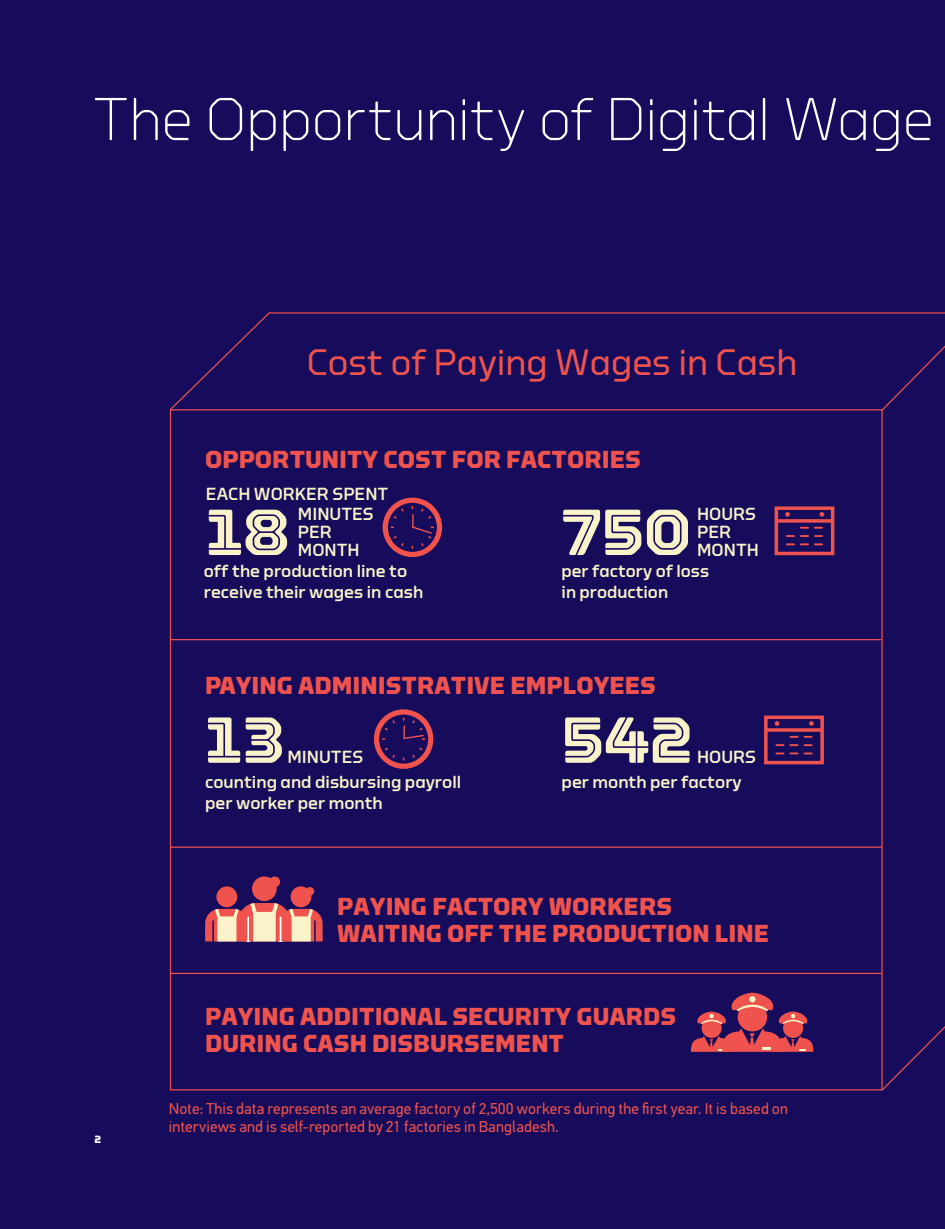
<style>
.page{position:relative;width:945px;height:1229px;background:#fff}
.page>*{position:absolute;margin:0;border:0;box-sizing:border-box;transform-origin:0 0}
.t1{font:64.75px "Torque Inline";color:#faf2c9}
.t2{font:300 60.38px "Torque";letter-spacing:-.015em;color:#fff}
.t3{font:36.75px "Torque";color:#f0534d}
.t4{font:700 24.5px/26.2px "Torque";color:#f0534d}
.t5{font:500 17.5px/17.5px "Torque";color:#faf2c9}
.t6{font:15.75px/17.5px "PF Din Text Pro";letter-spacing:.005em;color:#f0534d}
.t7{font:700 10.5px "Torque";color:#fff}
</style>
<div class="page">
<div style="left:0;top:0;width:945px;height:1228px;background:#160c5b"></div>
<svg style="left:383px;top:497px;width:59px;height:60px"></svg>
<svg style="left:880px;top:992px;width:65px;height:99px"></svg>
<div style="left:291px;top:886px;width:20px;height:21px;background:#f0534d;border-radius:50%"></div>
<svg style="left:271px;top:876px;width:10px;height:11px"></svg>
<svg style="left:205px;top:903px;width:118px;height:38px;background:#d78c83"></svg>
<div style="left:216px;top:886px;width:21px;height:21px;background:#f0534d;border-radius:50%"></div>
<div style="left:252px;top:876px;width:25px;height:25px;background:#f0534d;border-radius:50%"></div>
<svg style="left:305px;top:887px;width:10px;height:9px"></svg>
<hr style="left:170px;top:639px;width:711px;height:1px;background:#f0534d">
<hr style="left:170px;top:846px;width:711px;height:1px;background:#f0534d">
<hr style="left:170px;top:972px;width:711px;height:2px;background:#f0534d">
<div style="left:775px;top:506px;width:59px;height:49px;border:4px solid #f0534d"></div>
<svg style="left:801px;top:535px;width:7px;height:2px"></svg>
<svg style="left:801px;top:543px;width:7px;height:2px"></svg>
<svg style="left:787px;top:535px;width:7px;height:2px"></svg>
<svg style="left:787px;top:543px;width:7px;height:2px"></svg>
<svg style="left:815px;top:535px;width:7px;height:2px"></svg>
<svg style="left:815px;top:543px;width:7px;height:2px"></svg>
<svg style="left:785px;top:512px;width:5px;height:5px"></svg>
<svg style="left:820px;top:512px;width:4px;height:5px"></svg>
<hr style="left:776px;top:519px;width:57px;height:3px;background:#f0534d">
<svg style="left:374px;top:709px;width:59px;height:60px"></svg>
<div style="left:764px;top:715px;width:60px;height:49px;border:4px solid #f0534d"></div>
<svg style="left:790px;top:744px;width:8px;height:2px"></svg>
<svg style="left:790px;top:752px;width:8px;height:2px"></svg>
<svg style="left:776px;top:744px;width:8px;height:2px"></svg>
<svg style="left:776px;top:752px;width:8px;height:2px"></svg>
<svg style="left:804px;top:744px;width:8px;height:2px"></svg>
<svg style="left:804px;top:752px;width:8px;height:2px"></svg>
<svg style="left:775px;top:721px;width:4px;height:5px"></svg>
<svg style="left:809px;top:721px;width:5px;height:5px"></svg>
<hr style="left:766px;top:728px;width:56px;height:3px;background:#f0534d">
<svg style="left:169px;top:312px;width:776px;height:99px"></svg>
<svg style="left:691px;top:992px;width:122px;height:59px"></svg>
<h2 class="t2" style="left:93px;top:85px;width:843px">The Opportunity of Digital Wage</h2>
<h3 class="t3" style="left:307px;top:342px;width:492px">Cost of Paying Wages in Cash</h3>
<h3 class="t4" style="left:205px;top:446px;width:437px">OPPORTUNITY COST FOR FACTORIES</h3>
<p class="t5" style="left:298px;top:483px;width:92px;line-height:20.5px;text-indent:-92px">EACH WORKER SPENT<br>MINUTES</p>
<p class="t5" style="left:298px;top:523px;width:63px">PER<br>MONTH</p>
<h1 class="t1" style="left:206px;top:496px;width:85px">18</h1>
<h1 class="t1" style="left:562px;top:496px;width:130px">750</h1>
<p class="t5" style="left:697px;top:505px;width:63px">HOURS<br>PER<br>MONTH</p>
<p class="t5" style="left:204px;top:560px;width:221px;line-height:21px">off the production line to receive their wages in cash</p>
<p class="t5" style="left:562px;top:560px;width:149px;line-height:21px">per factory of loss in production</p>
<h3 class="t4" style="left:205px;top:672px;width:452px">PAYING ADMINISTRATIVE EMPLOYEES</h3>
<h1 class="t1" style="left:205px;top:703px;width:80px">13</h1>
<p class="t5" style="left:562px;top:773px;width:182px">per month per factory</p>
<h1 class="t1" style="left:562px;top:703px;width:132px">542</h1>
<p class="t5" style="left:287px;top:747px;width:77px">MINUTES</p>
<p class="t5" style="left:697px;top:747px;width:60px">HOURS</p>
<p class="t5" style="left:205px;top:771px;width:258px;line-height:21px">counting and disbursing payroll per worker per month</p>
<h3 class="t4" style="left:337px;top:893px;width:433px">PAYING FACTORY WORKERS<br>WAITING OFF THE PRODUCTION LINE</h3>
<p class="t7" style="left:94px;top:1133px;width:8px">2</p>
<h3 class="t4" style="left:205px;top:1003px;width:473px">PAYING ADDITIONAL SECURITY GUARDS<br>DURING CASH DISBURSEMENT</h3>
<p class="t6" style="left:169px;top:1100px;width:621px">Note: This data represents an average factory of 2,500 workers during the first year. It is based on interviews and is self-reported by 21 factories in Bangladesh.</p>
</div>
